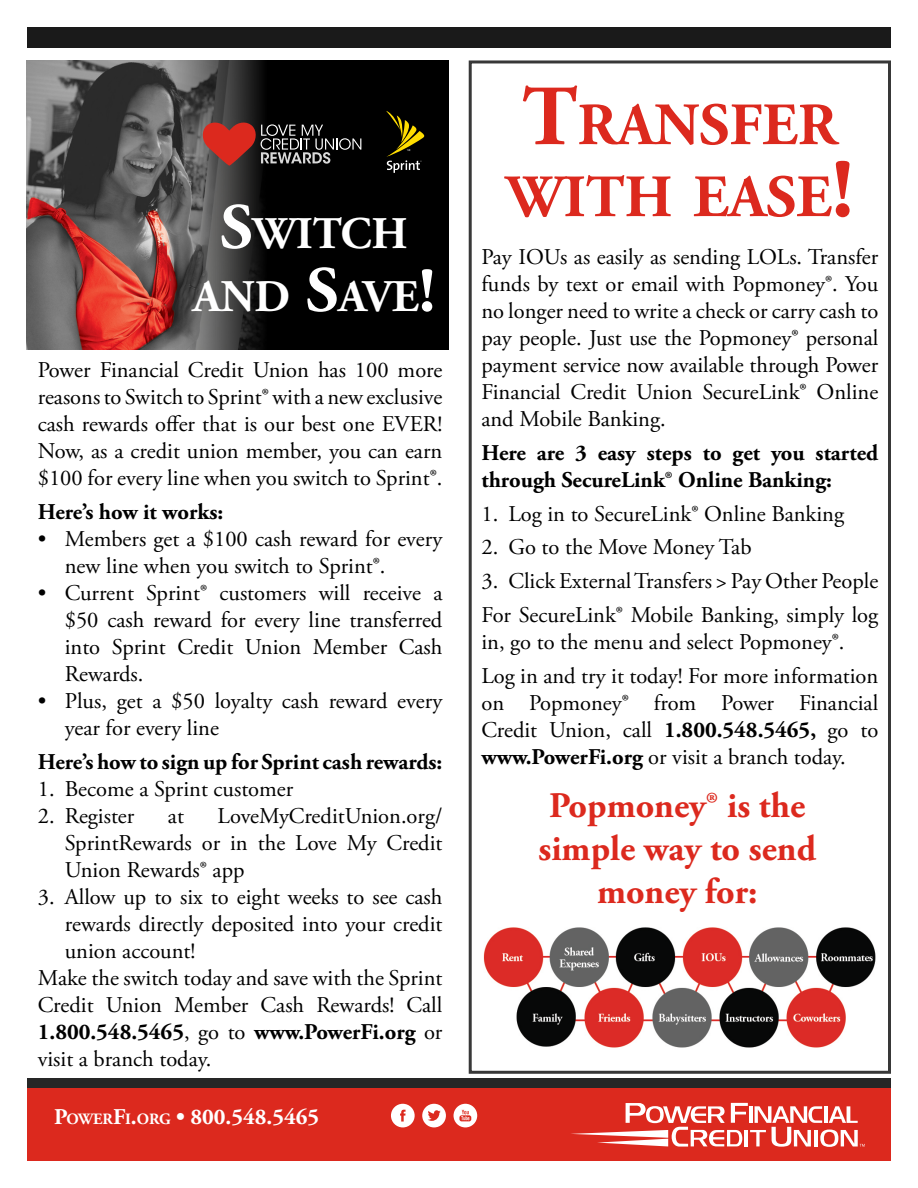
<style>
.page{position:relative;width:918px;height:1188px;background:#fff}
.page>*{position:absolute;margin:0;border:0;box-sizing:border-box;transform-origin:0 0}
.t1{font:700 59.85px/72px "Adobe Garamond Pro";color:#dc291e}
.t2{font:700 45.15px/63px "Adobe Garamond Pro";color:#fff;text-align:center}
.t3{font:700 36px/43.2px "Adobe Garamond Pro";color:#dc291e;text-align:center}
.t4{font:22.5px/27px "Adobe Garamond Pro";letter-spacing:-.005em;color:#000;text-align:justify}
.t5{font:700 22.5px/27px "Adobe Garamond Pro";color:#000}
.t6{font:700 22.5px "Adobe Garamond Pro";color:#fff}
.s1{font-size:64.5px}
.s2{font-weight:400}
.s3{font-size:15.75px}
.s4{font-style:inherit}
.s5{font-size:85.5px}
.s6{font-weight:700}
</style>
<div class="page">
<div style="left:27px;top:1079px;width:864px;height:10px;background:#262626"></div>
<div style="left:27px;top:1089px;width:864px;height:72px;background:#dc291e"></div>
<div style="left:27px;top:27px;width:864px;height:21px;background:#1a1a1a"></div>
<svg style="left:571px;top:1103px;width:294px;height:44px"></svg>
<img style="left:483px;top:927px;width:393px;height:121px">
<svg style="left:391px;top:1104px;width:24px;height:23px"></svg>
<svg style="left:422px;top:1104px;width:24px;height:23px"></svg>
<svg style="left:454px;top:1104px;width:23px;height:23px"></svg>
<div style="left:27px;top:60px;width:422px;height:290px;background:#000"></div>
<img style="left:27px;top:60px;width:236px;height:290px">
<svg style="left:201px;top:121px;width:160px;height:45px"></svg>
<div style="left:469px;top:60px;width:422px;height:1014px;border:3px solid #383838"></div>
<svg style="left:386px;top:111px;width:38px;height:62px"></svg>
<h2 class="t2" style="left:193px;top:203px;width:244px"><span class="s1">S</span>WITCH<br>AND <span class="s1">S</span>AVE<span class="s1">!</span></h2>
<p class="t4" style="left:38px;top:358px;width:406px">Power Financial Credit Union has 100 more reasons to Switch to Sprint® with a new exclusive cash rewards offer that is our best one EVER!<br>Now, as a credit union member, you can earn $100 for every line when you switch to Sprint®.</p>
<p class="t5" style="left:38px;top:499px;width:187px">Here’s how it works:</p>
<p class="t4" style="left:65px;top:526px;width:379px;text-indent:-27px">• Members get a $100 cash reward for every new line when you switch to Sprint®.</p>
<p class="t4" style="left:65px;top:580px;width:379px;text-indent:-27px">• Current Sprint® customers will receive a $50 cash reward for every line transferred into Sprint Credit Union Member Cash Rewards.</p>
<p class="t4" style="left:65px;top:688px;width:379px;text-indent:-27px">• Plus, get a $50 loyalty cash reward every year for every line</p>
<p class="t5" style="left:38px;top:749px;width:406px">Here’s how to sign up for Sprint cash rewards:</p>
<p class="t4" style="left:38px;top:776px;width:257px">1. Become a Sprint customer</p>
<p class="t4" style="left:38px;top:803px;width:98px">2. Register</p>
<p class="t4" style="left:168px;top:803px;width:17px">at</p>
<p class="t4" style="left:65px;top:803px;width:379px;text-indent:153px">LoveMyCreditUnion.org/ SprintRewards or in the Love My Credit Union Rewards® app</p>
<p class="t4" style="left:38px;top:884px;width:406px">3. Allow up to six to eight weeks to see cash</p>
<p class="t4" style="left:65px;top:911px;width:379px">rewards directly deposited into your credit</p>
<p class="t4" style="left:65px;top:938px;width:132px">union account!</p>
<p class="t4" style="left:38px;top:965px;width:406px">Make the switch today and save with the Sprint</p>
<p class="t4" style="left:38px;top:992px;width:406px">Credit Union Member Cash Rewards! Call</p>
<p class="t5" style="left:38px;top:1019px;width:406px">1.800.548.5465<span class="s2">, go to</span> www.PowerFi.org <span class="s2">or</span></p>
<p class="t4" style="left:38px;top:1046px;width:175px">visit a branch today.</p>
<p class="t6" style="left:54px;top:1104px;width:267px">P<span class="s3">OWER</span>F<span class="s3">I</span><span class="s4">.</span><span class="s3">ORG</span> • 800.548.5465</p>
<h1 class="t1" style="left:506px;top:90px;width:349px"><span class="s5">T</span>RANSFER<br>WITH EASE<span class="s5">!</span></h1>
<p class="t4" style="left:481px;top:244px;width:398px">Pay IOUs as easily as sending LOLs. Transfer funds by text or email with Popmoney®. You no longer need to write a check or carry cash to pay people. Just use the Popmoney® personal payment service now available through Power Financial Credit Union SecureLink® Online and Mobile Banking.</p>
<p class="t5" style="left:481px;top:440px;width:398px">Here are 3 easy steps to get you started through SecureLink® Online Banking:</p>
<p class="t4" style="left:481px;top:501px;width:364px">1. Log in to SecureLink® Online Banking</p>
<p class="t4" style="left:481px;top:535px;width:272px">2. Go to the Move Money Tab</p>
<p class="t4" style="left:481px;top:565px;width:399px;line-height:33.8px">3. Click External Transfers &gt; Pay Other People<br>For SecureLink® Mobile Banking, simply log</p>
<p class="t4" style="left:481px;top:626px;width:398px;line-height:33.8px">in, go to the menu and select Popmoney®.<br>Log in and try it today! For more information</p>
<p class="t4" style="left:481px;top:690px;width:398px">on Popmoney® from Power Financial Credit Union, call <span class="s6">1.800.548.5465,</span> go to <span class="s6">www.PowerFi.org</span> or visit a branch today.</p>
<h3 class="t3" style="left:538px;top:784px;width:279px">Popmoney® is the simple way to send money for:</h3>
</div>
